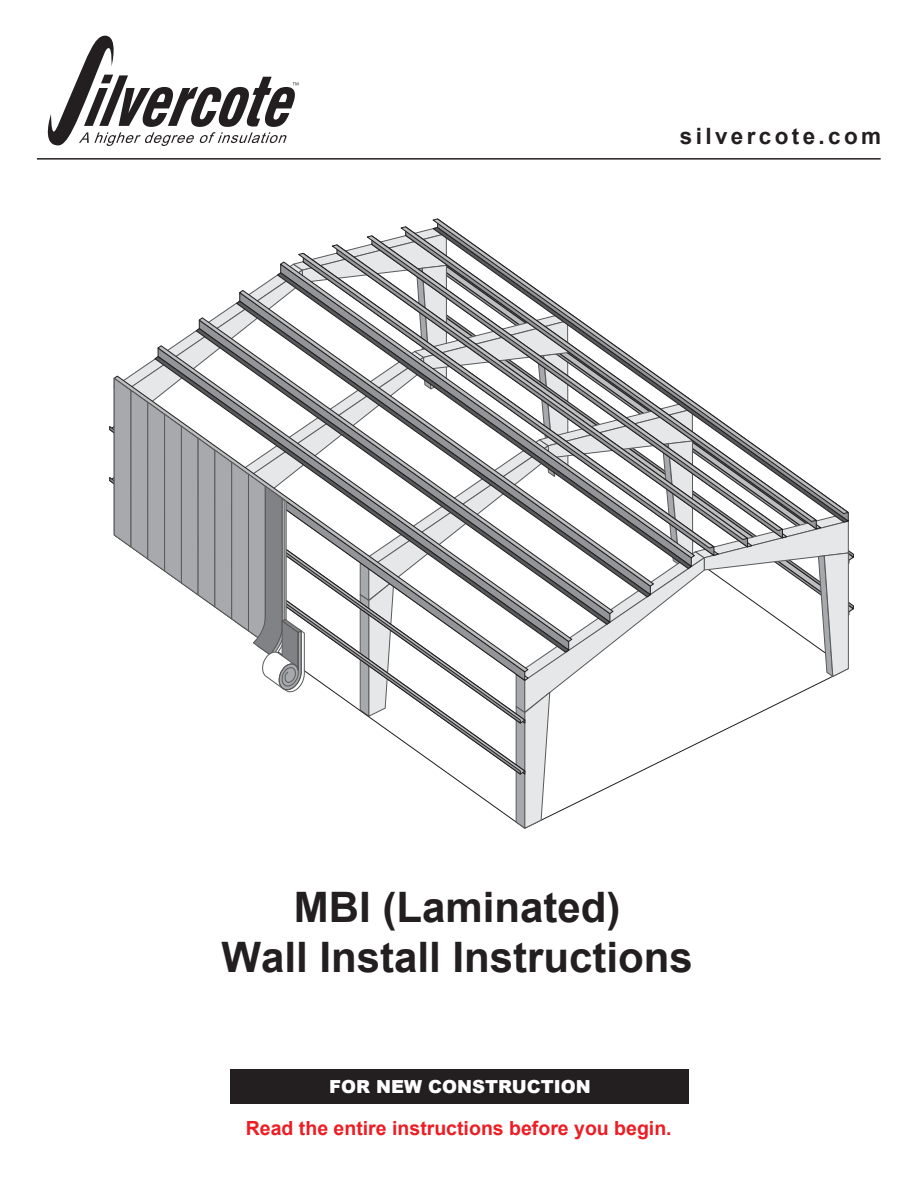
<style>
.page{position:relative;width:918px;height:1188px;background:#fff}
.page>*{position:absolute;margin:0;border:0;box-sizing:border-box;transform-origin:0 0}
.t1{font:700 42px/50.4px "Arial";color:#231f20;text-align:center}
.t2{font:700 22.5px "Arial";letter-spacing:.15em;color:#231f20}
.t3{font:700 19.5px "Arial";color:#ed1d24}
.t4{font:900 18px "Arial";color:#fff}
</style>
<div class="page">
<hr style="left:37px;top:158px;width:844px;height:2px;background:#231f20">
<svg style="left:47px;top:36px;width:252px;height:110px"></svg>
<div style="left:230px;top:1069px;width:458px;height:35px;background:#231f20"></div>
<svg style="left:113px;top:226px;width:737px;height:603px"></svg>
<p class="t2" style="left:680px;top:120px;width:203px">silvercote.com</p>
<h1 class="t1" style="left:221px;top:882px;width:473px">MBI (Laminated)<br>Wall Install Instructions</h1>
<p class="t4" style="left:329px;top:1074px;width:263px">FOR NEW CONSTRUCTION</p>
<p class="t3" style="left:246px;top:1114px;width:427px">Read the entire instructions before you begin.</p>
</div>
